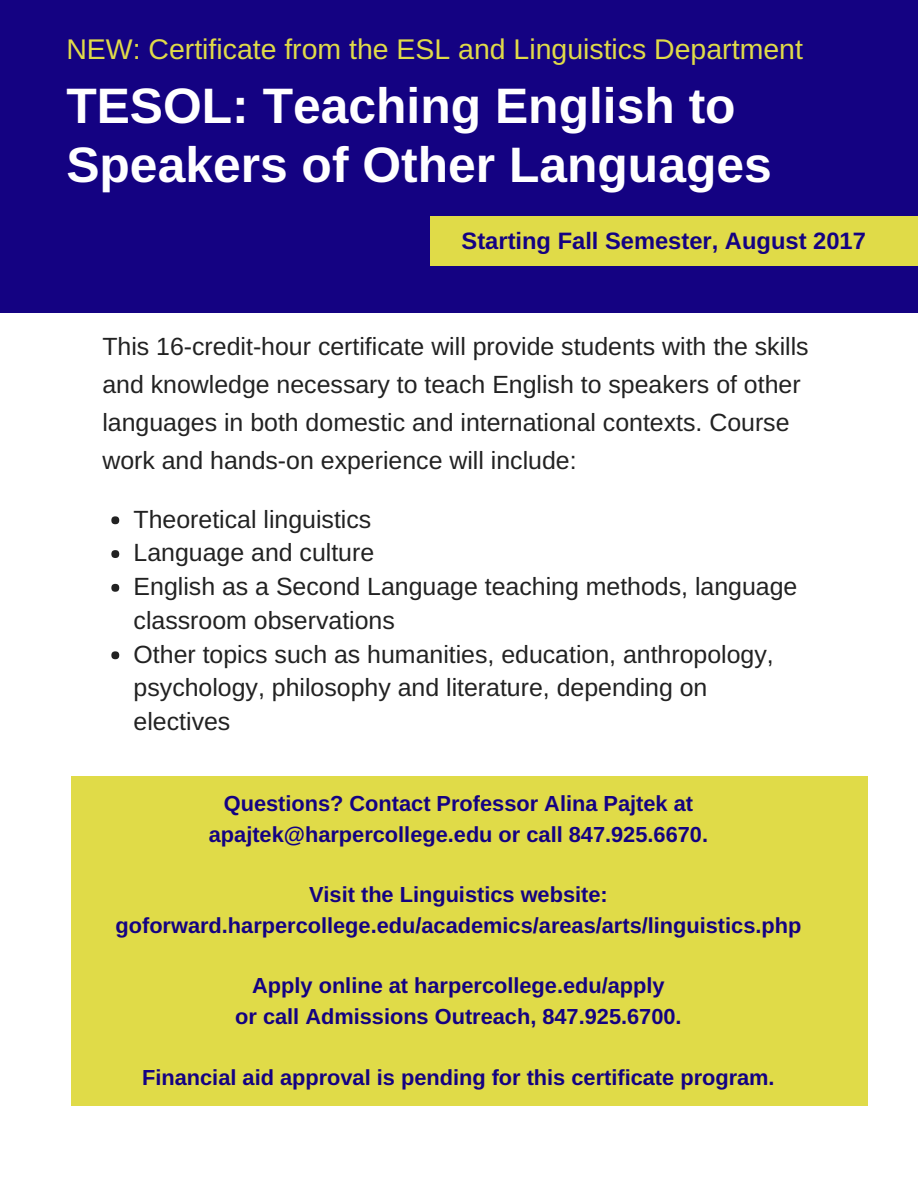
<style>
.page{position:relative;width:918px;height:1188px;background:#fff}
.page>*{position:absolute;margin:0;border:0;box-sizing:border-box;transform-origin:0 0}
.t1{font:700 49.8px/59.7px "Arimo";color:#fff}
.t2{font:28.5px "Arimo";color:#e0db48}
.t3{font:24.9px/33.8px "Arimo";color:#222}
.t4{font:700 23.7px "Arimo";color:#140282}
.t5{font:700 21.75px/30.3px "Arimo";color:#140282;text-align:center}
</style>
<div class="page">
<div style="left:0;top:0;width:918px;height:313px;background:#140282"></div>
<div style="left:430px;top:216px;width:488px;height:49px;background:#e0db48"></div>
<div style="left:111px;top:516px;width:8px;height:8px;background:#222;border-radius:50%"></div>
<div style="left:111px;top:550px;width:8px;height:8px;background:#222;border-radius:50%"></div>
<div style="left:111px;top:584px;width:8px;height:8px;background:#222;border-radius:50%"></div>
<div style="left:111px;top:651px;width:8px;height:8px;background:#222;border-radius:50%"></div>
<div style="left:71px;top:776px;width:796px;height:330px;background:#e0db48"></div>
<p class="t2" style="left:66px;top:33px;width:738px">NEW: Certificate from the ESL and Linguistics Department</p>
<h1 class="t1" style="left:66px;top:76px;width:707px">TESOL: Teaching English to<br>Speakers of Other Languages</h1>
<p class="t4" style="left:462px;top:227px;width:406px">Starting Fall Semester, August 2017</p>
<p class="t3" style="left:102px;top:327px;width:708px;line-height:38.2px">This 16-credit-hour certificate will provide students with the skills and knowledge necessary to teach English to speakers of other languages in both domestic and international contexts. Course work and hands-on experience will include:</p>
<p class="t3" style="left:134px;top:502px;width:665px">Theoretical linguistics<br>Language and culture<br>English as a Second Language teaching methods, language classroom observations<br>Other topics such as humanities, education, anthropology, psychology, philosophy and literature, depending on electives</p>
<p class="t5" style="left:209px;top:788px;width:501px">Questions? Contact Professor Alina Pajtek at apajtek@harpercollege.edu or call 847.925.6670.</p>
<p class="t5" style="left:116px;top:880px;width:687px">Visit the Linguistics website: goforward.harpercollege.edu/academics/areas/arts/linguistics.php</p>
<p class="t5" style="left:235px;top:971px;width:448px">Apply online at harpercollege.edu/apply<br>or call Admissions Outreach, 847.925.6700.</p>
<p class="t5" style="left:142px;top:1062px;width:634px">Financial aid approval is pending for this certificate program.</p>
</div>
